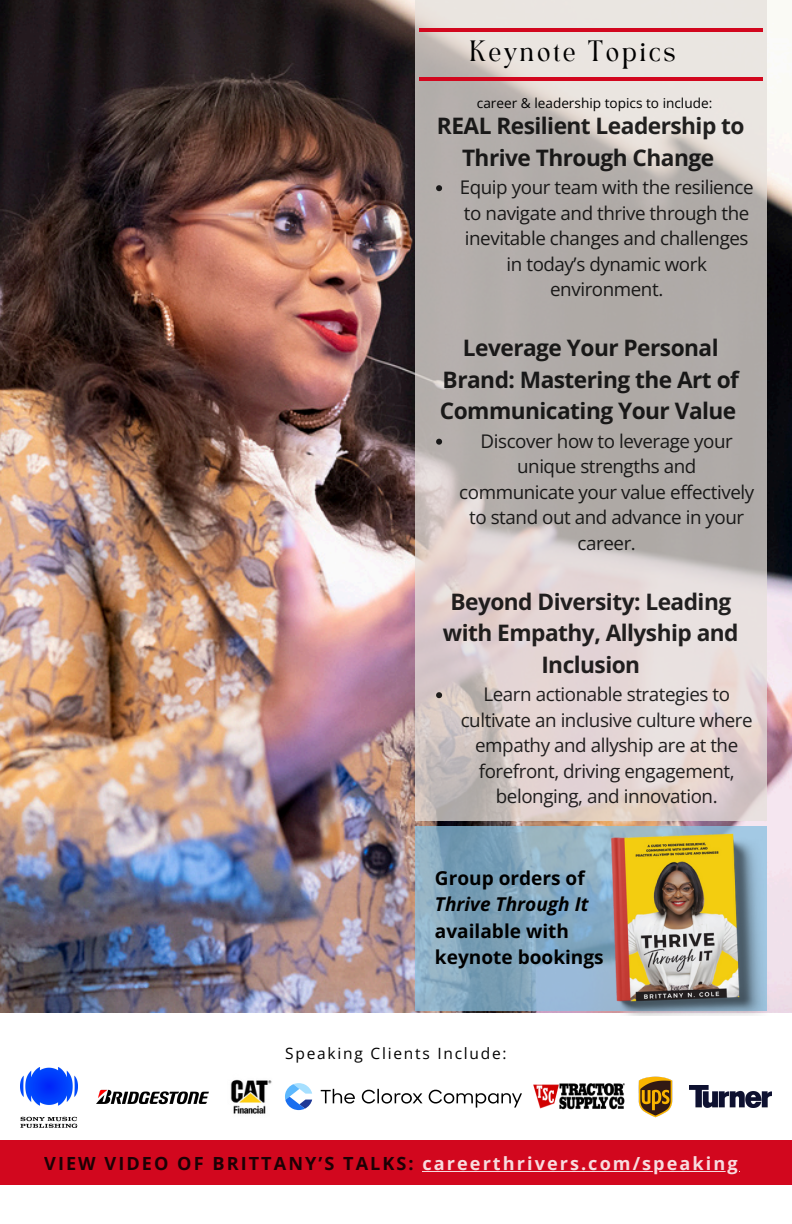
<style>
.page{position:relative;width:792px;height:1224px;background:#fff}
.page>*{position:absolute;margin:0;border:0;box-sizing:border-box;transform-origin:0 0}
.t1{font:700 22.6px/31.6px "Open Sans";letter-spacing:-.025em;color:#000;text-align:center}
.t2{font:20.6px "TAN Angleton";letter-spacing:.075em;color:#000}
.t3{font:700 19px/26.4px "Open Sans";color:#000}
.t4{font:18.8px/25.6px "Open Sans";letter-spacing:-.025em;color:#000;text-align:center}
.t5{font:700 18.2px "Open Sans";letter-spacing:.115em;color:#000}
.t6{font:15.6px "Open Sans";letter-spacing:.115em;color:#000}
.t7{font:13.6px "Open Sans";color:#000}
.s1{font-style:italic}
.s2{color:#fff}
</style>
<div class="page">
<img style="left:0;top:0;width:792px;height:1012px">
<svg style="left:415px;top:826px;width:180px;height:185px;background:#85a8c0"></svg>
<svg style="left:415px;top:0;width:352px;height:821px;background:#c9c0bd"></svg>
<hr style="left:419px;top:78px;width:344px;height:3px;background:#d2071e">
<hr style="left:419px;top:29px;width:344px;height:3px;background:#d2071e">
<img style="left:230px;top:1079px;width:42px;height:35px">
<img style="left:96px;top:1089px;width:113px;height:16px">
<img style="left:533px;top:1084px;width:92px;height:25px">
<img style="left:638px;top:1077px;width:35px;height:40px">
<img style="left:689px;top:1085px;width:83px;height:23px">
<svg style="left:285px;top:1083px;width:27px;height:27px"></svg>
<svg style="left:321px;top:1089px;width:201px;height:19px"></svg>
<img style="left:21px;top:1067px;width:57px;height:60px">
<svg style="left:436px;top:185px;width:6px;height:6px"></svg>
<svg style="left:436px;top:439px;width:6px;height:6px"></svg>
<svg style="left:436px;top:692px;width:6px;height:6px"></svg>
<img style="left:595px;top:821px;width:177px;height:195px">
<div style="left:0;top:1140px;width:792px;height:45px;background:#d2071e"></div>
<hr style="left:423px;top:1171px;width:317px;height:1px;background:#fff">
<p class="t2" style="left:469px;top:40px;width:209px">Keynote Topics</p>
<h3 class="t7" style="left:477px;top:93px;width:237px">career &amp; leadership topics to include:</h3>
<p class="t1" style="left:437px;top:110px;width:309px">REAL Resilient Leadership to<br>Thrive Through Change</p>
<p class="t4" style="left:460px;top:174px;width:295px">Equip your team with the resilience to navigate and thrive through the inevitable changes and challenges in today’s dynamic work environment.</p>
<p class="t1" style="left:440px;top:332px;width:301px">Leverage Your Personal<br>Brand: Mastering the Art of<br>Communicating Your Value</p>
<p class="t4" style="left:459px;top:428px;width:296px">Discover how to leverage your unique strengths and communicate your value effectively to stand out and advance in your career.</p>
<p class="t1" style="left:443px;top:585px;width:297px">Beyond Diversity: Leading with Empathy, Allyship and<br>Inclusion</p>
<p class="t4" style="left:461px;top:681px;width:293px">Learn actionable strategies to cultivate an inclusive culture where empathy and allyship are at the forefront, driving engagement, belonging, and innovation.</p>
<h5 class="t3" style="left:435px;top:864px;width:170px">Group orders of<br><span class="s1">Thrive Through It </span>available with keynote bookings</h5>
<h1 class="t6" style="left:285px;top:1043px;width:223px">Speaking Clients Include:</h1>
<p class="t5" style="left:44px;top:1151px;width:695px">VIEW VIDEO OF BRITTANY’S TALKS: <span class="s2">careerthrivers.com/speaking</span></p>
</div>
